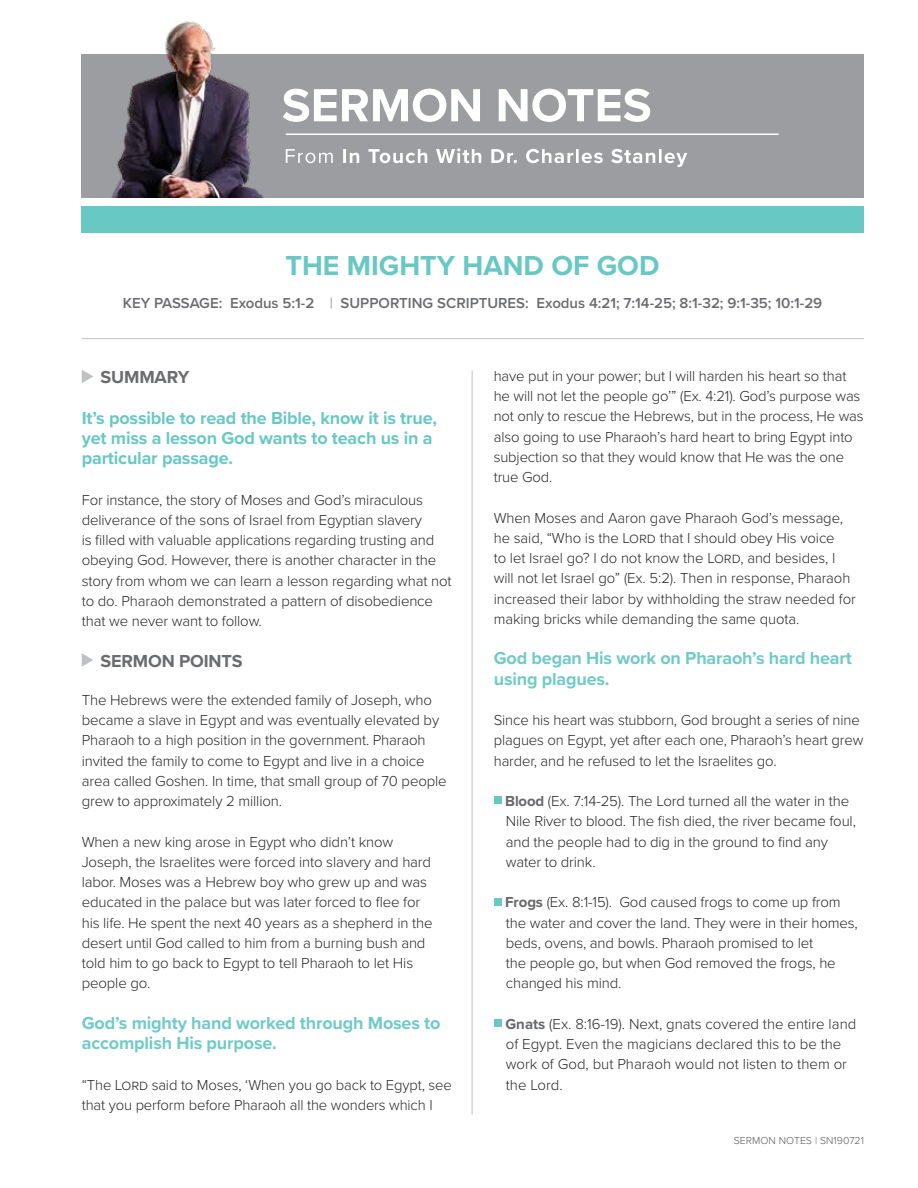
<style>
.page{position:relative;width:918px;height:1188px;background:#fff}
.page>*{position:absolute;margin:0;border:0;box-sizing:border-box;transform-origin:0 0}
.t1{font:700 28.5px "Proxima Nova";color:#68c8c4}
.t2{font:700 18px/20.2px "Proxima Nova";letter-spacing:-.01em;color:#71cac7}
.t3{font:700 18px/20.2px "Proxima Nova";letter-spacing:-.01em;color:#68c8c4}
.t4{font:700 18px "Proxima Nova";letter-spacing:-.01em;color:#6b6c6f}
.t5{font:300 15px/20.2px "Proxima Nova";letter-spacing:-.01em;color:#292829}
.t6{font:600 15px "Proxima Nova";color:#6b6c6f}
.t7{font:300 10.5px "Proxima Nova";color:#58595b}
.s1{font-weight:300}
.s2{font-weight:700;color:#67686b}
</style>
<div class="page">
<div style="left:81px;top:206px;width:783px;height:27px;background:#68c8c4"></div>
<div style="left:82px;top:54px;width:782px;height:144px;background:#9b9da0"></div>
<img style="left:111px;top:21px;width:153px;height:177px">
<hr style="left:286px;top:134px;width:493px;height:1px;background:#fff">
<svg style="left:283px;top:89px;width:367px;height:33px"></svg>
<svg style="left:286px;top:148px;width:401px;height:19px"></svg>
<svg style="left:82px;top:370px;width:11px;height:13px"></svg>
<svg style="left:82px;top:653px;width:11px;height:14px"></svg>
<div style="left:494px;top:797px;width:8px;height:7px;background:#68c8c4"></div>
<div style="left:494px;top:898px;width:8px;height:8px;background:#68c8c4"></div>
<div style="left:494px;top:1019px;width:8px;height:8px;background:#68c8c4"></div>
<hr style="left:472px;top:370px;width:1px;height:745px;background:#bec0c2">
<hr style="left:82px;top:338px;width:782px;height:1px;background:#bec0c2">
<h1 class="t1" style="left:285px;top:245px;width:376px">THE MIGHTY HAND OF GOD</h1>
<p class="t6" style="left:123px;top:292px;width:701px">KEY PASSAGE: Exodus 5:1-2 <span class="s1">|</span> SUPPORTING SCRIPTURES: Exodus 4:21; 7:14-25; 8:1-32; 9:1-35; 10:1-29</p>
<p class="t4" style="left:101px;top:364px;width:90px">SUMMARY</p>
<p class="t3" style="left:82px;top:407px;width:357px">It’s possible to read the Bible, know it is true, yet miss a lesson God wants to teach us in a particular passage.</p>
<p class="t5" style="left:82px;top:489px;width:371px">For instance, the story of Moses and God’s miraculous deliverance of the sons of Israel from Egyptian slavery<br>is filled with valuable applications regarding trusting and obeying God. However, there is another character in the story from whom we can learn a lesson regarding what not to do. Pharaoh demonstrated a pattern of disobedience that we never want to follow.</p>
<p class="t4" style="left:101px;top:647px;width:143px">SERMON POINTS</p>
<p class="t5" style="left:82px;top:689px;width:366px">The Hebrews were the extended family of Joseph, who became a slave in Egypt and was eventually elevated by Pharaoh to a high position in the government. Pharaoh invited the family to come to Egypt and live in a choice area called Goshen. In time, that small group of 70 people grew to approximately 2 million.</p>
<p class="t5" style="left:82px;top:831px;width:352px">When a new king arose in Egypt who didn’t know Joseph, the Israelites were forced into slavery and hard labor. Moses was a Hebrew boy who grew up and was educated in the palace but was later forced to flee for his life. He spent the next 40 years as a shepherd in the desert until God called to him from a burning bush and told him to go back to Egypt to tell Pharaoh to let His people go.</p>
<p class="t2" style="left:82px;top:1012px;width:360px">God’s mighty hand worked through Moses to accomplish His purpose.</p>
<p class="t5" style="left:82px;top:1074px;width:372px">“The Lord said to Moses, ‘When you go back to Egypt, see that you perform before Pharaoh all the wonders which I</p>
<p class="t5" style="left:494px;top:365px;width:371px">have put in your power; but I will harden his heart so that he will not let the people go’” (Ex. 4:21). God’s purpose was not only to rescue the Hebrews, but in the process, He was also going to use Pharaoh’s hard heart to bring Egypt into subjection so that they would know that He was the one true God.</p>
<p class="t5" style="left:494px;top:507px;width:364px">When Moses and Aaron gave Pharaoh God’s message, he said, “Who is the Lord that I should obey His voice<br>to let Israel go? I do not know the Lord, and besides, I will not let Israel go” (Ex. 5:2). Then in response, Pharaoh increased their labor by withholding the straw needed for making bricks while demanding the same quota.</p>
<p class="t2" style="left:494px;top:648px;width:360px">God began His work on Pharaoh’s hard heart using plagues.</p>
<p class="t5" style="left:494px;top:709px;width:371px">Since his heart was stubborn, God brought a series of nine plagues on Egypt, yet after each one, Pharaoh’s heart grew harder, and he refused to let the Israelites go.</p>
<p class="t5" style="left:505px;top:790px;width:352px"><span class="s2">Blood</span> (Ex. 7:14-25). The Lord turned all the water in the Nile River to blood. The fish died, the river became foul, and the people had to dig in the ground to find any water to drink.</p>
<p class="t5" style="left:505px;top:891px;width:354px"><span class="s2">Frogs</span> (Ex. 8:1-15). God caused frogs to come up from the water and cover the land. They were in their homes, beds, ovens, and bowls. Pharaoh promised to let<br>the people go, but when God removed the frogs, he changed his mind.</p>
<p class="t5" style="left:506px;top:1013px;width:352px"><span class="s2">Gnats</span> (Ex. 8:16-19). Next, gnats covered the entire land of Egypt. Even the magicians declared this to be the work of God, but Pharaoh would not listen to them or the Lord.</p>
<p class="t7" style="left:734px;top:1133px;width:132px">SERMON NOTES | SN190721</p>
</div>
